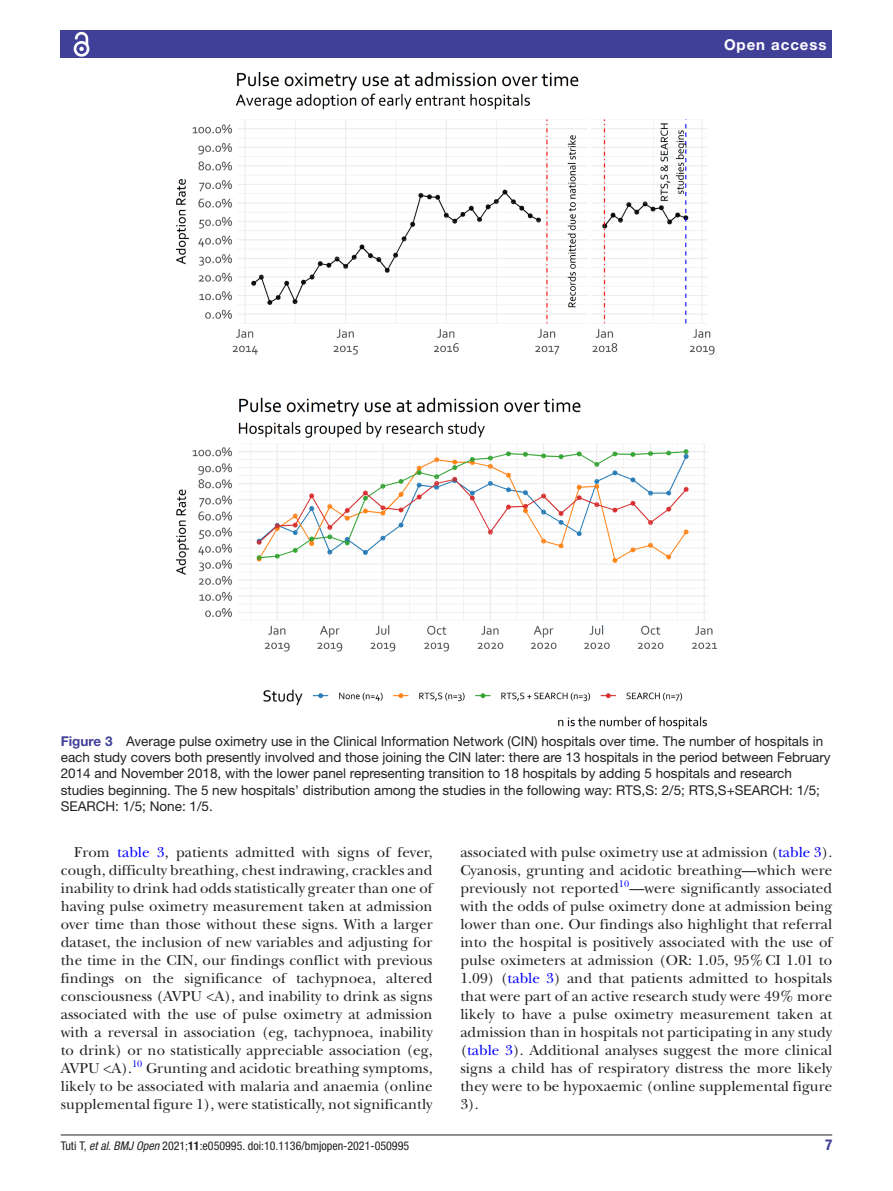
<style>
.page{position:relative;width:893px;height:1191px;background:#fff}
.page>*{position:absolute;margin:0;border:0;box-sizing:border-box;transform-origin:0 0}
.t1{font:15px/18px "New Baskerville";letter-spacing:.005em;color:#231f20;text-align:justify}
.t2{font:700 15px "Helvetica Neue LT Std";letter-spacing:.065em;color:#fff}
.t3{font:700 condensed 15px "Helvetica Neue LT Std";color:#414099}
.t4{font:13.5px/16.2px "Helvetica Neue LT Std";color:#231f20}
.t5{font:condensed 12px "Helvetica Neue LT Std";color:#231f20}
.t6{font:9.9px "New Baskerville";color:#00f}
.s1{font-weight:700;color:#414099}
.s2{color:#00f}
.s3{font-style:italic}
.s4{font-weight:700}
</style>
<div class="page">
<hr style="left:61px;top:1134px;width:771px;height:1px;background:#231f20">
<div style="left:61px;top:31px;width:771px;height:27px;background:#414099"></div>
<svg style="left:73px;top:31px;width:17px;height:26px"></svg>
<img style="left:176px;top:73px;width:540px;height:655px">
<p class="t2" style="left:724px;top:35px;width:104px">Open access</p>
<p class="t4" style="left:61px;top:733px;width:771px"><span class="s1">Figure 3</span> Average pulse oximetry use in the Clinical Information Network (CIN) hospitals over time. The number of hospitals in each study covers both presently involved and those joining the CIN later: there are 13 hospitals in the period between February 2014 and November 2018, with the lower panel representing transition to 18 hospitals by adding 5 hospitals and research studies beginning. The 5 new hospitals’ distribution among the studies in the following way: RTS,S: 2/5; RTS,S+SEARCH: 1/5; SEARCH: 1/5; None: 1/5.</p>
<p class="t1" style="left:61px;top:843px;width:373px;text-indent:14px">From <span class="s2">table 3</span>, patients admitted with signs of fever, cough, difficulty breathing, chest indrawing, crackles and inability to drink had odds statistically greater than one of having pulse oximetry measurement taken at admission over time than those without these signs. With a larger dataset, the inclusion of new variables and adjusting for the time in the CIN, our findings conflict with previous findings on the significance of tachypnoea, altered consciousness (AVPU &lt;A), and inability to drink as signs associated with the use of pulse oximetry at admission with a reversal in association (eg, tachypnoea, inability to drink) or no statistically appreciable association (eg, AVPU &lt;A).<sup>10</sup> Grunting and acidotic breathing symptoms, likely to be associated with malaria and anaemia (online supplemental figure 1), were statistically, not significantly</p>
<p class="t1" style="left:460px;top:843px;width:373px">associated with pulse oximetry use at admission (<span class="s2">table 3</span>).<br>Cyanosis, grunting and acidotic breathing—which were previously not reported</p>
<p class="t6" style="left:619px;top:877px;width:12px">10</p>
<p class="t1" style="left:460px;top:879px;width:373px;text-indent:169px">—were significantly associated with the odds of pulse oximetry done at admission being lower than one. Our findings also highlight that referral into the hospital is positively associated with the use of pulse oximeters at admission (OR: 1.05, 95%CI 1.01 to 1.09) (<span class="s2">table 3</span>) and that patients admitted to hospitals that were part of an active research study were 49% more likely to have a pulse oximetry measurement taken at admission than in hospitals not participating in any study (<span class="s2">table 3</span>). Additional analyses suggest the more clinical signs a child has of respiratory distress the more likely they were to be hypoxaemic (online supplemental figure 3).</p>
<p class="t5" style="left:61px;top:1138px;width:350px">Tuti T, <span class="s3">et al</span>. <span class="s3">BMJ Open</span> 2021;<span class="s4">11</span>:e050995. doi:10.1136/bmjopen-2021-050995</p>
<p class="t3" style="left:825px;top:1135px;width:9px">7</p>
</div>
